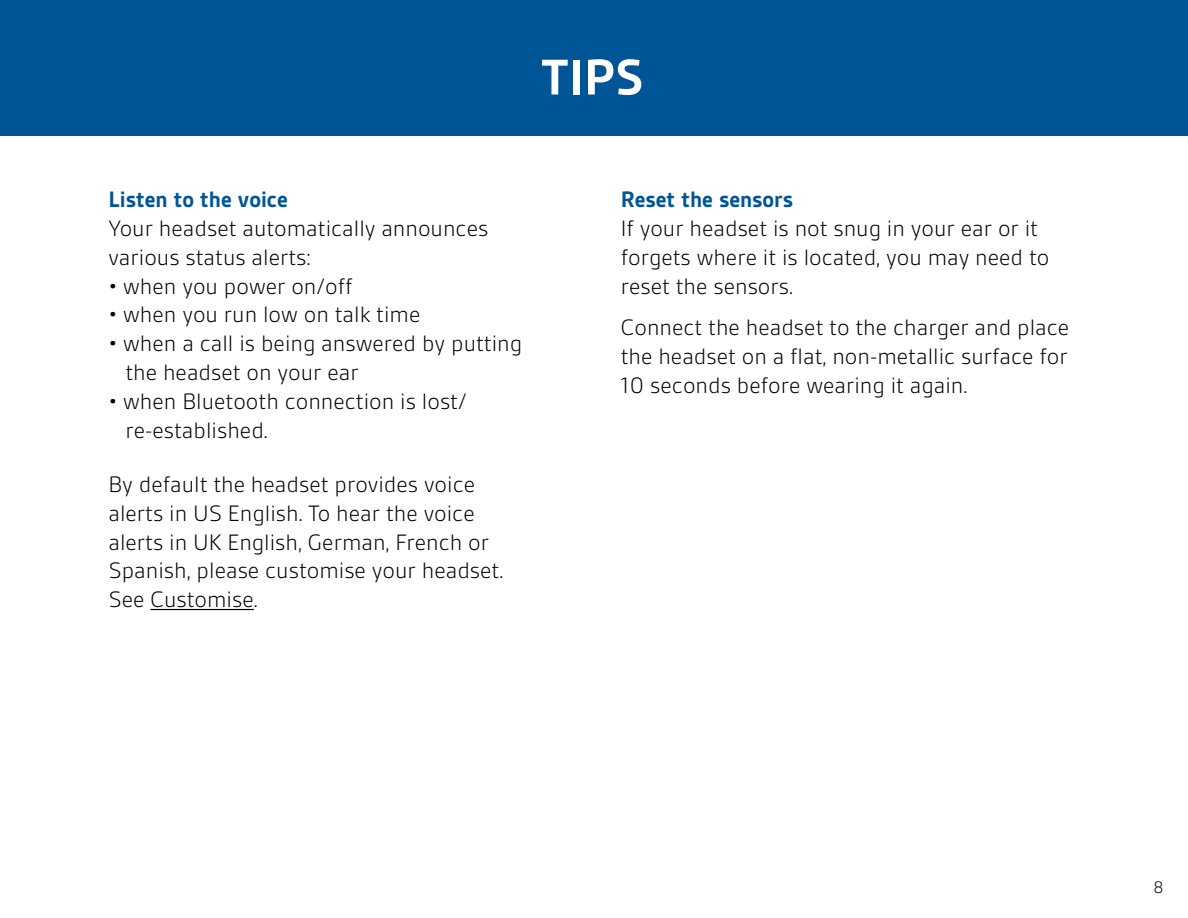
<style>
.page{position:relative;width:1188px;height:918px;background:#fff}
.page>*{position:absolute;margin:0;border:0;box-sizing:border-box;transform-origin:0 0}
.t1{font:700 54px "Gesta";color:#fff}
.t2{font:300 24px/28.8px "Gesta";color:#000}
.t3{font:700 24px "Gesta";color:#005596}
.t4{font:300 18px "Gesta";color:#000}
</style>
<div class="page">
<div style="left:0;top:0;width:1188px;height:136px;background:#005596"></div>
<hr style="left:150px;top:609px;width:104px;height:1px;background:#000">
<h1 class="t1" style="left:541px;top:49px;width:105px">TIPS</h1>
<p class="t3" style="left:108px;top:187px;width:181px">Listen to the voice</p>
<p class="t2" style="left:108px;top:214px;width:381px">Your headset automatically announces various status alerts:</p>
<p class="t2" style="left:108px;top:272px;width:245px">• when you power on/off</p>
<p class="t2" style="left:108px;top:300px;width:314px">• when you run low on talk time</p>
<p class="t2" style="left:125px;top:329px;width:398px;text-indent:-17px">• when a call is being answered by putting the headset on your ear</p>
<p class="t2" style="left:125px;top:387px;width:343px;text-indent:-17px">• when Bluetooth connection is lost/ re-established.</p>
<p class="t2" style="left:108px;top:470px;width:396px">By default the headset provides voice alerts in US English. To hear the voice alerts in UK English, German, French or Spanish, please customise your headset.<br>See Customise.</p>
<p class="t3" style="left:621px;top:187px;width:174px">Reset the sensors</p>
<p class="t2" style="left:621px;top:214px;width:430px">If your headset is not snug in your ear or it forgets where it is located, you may need to reset the sensors.</p>
<p class="t2" style="left:621px;top:313px;width:450px;text-align:justify">Connect the headset to the charger and place the headset on a flat, non-metallic surface for 10 seconds before wearing it again.</p>
<p class="t4" style="left:1154px;top:878px;width:12px">8</p>
</div>
